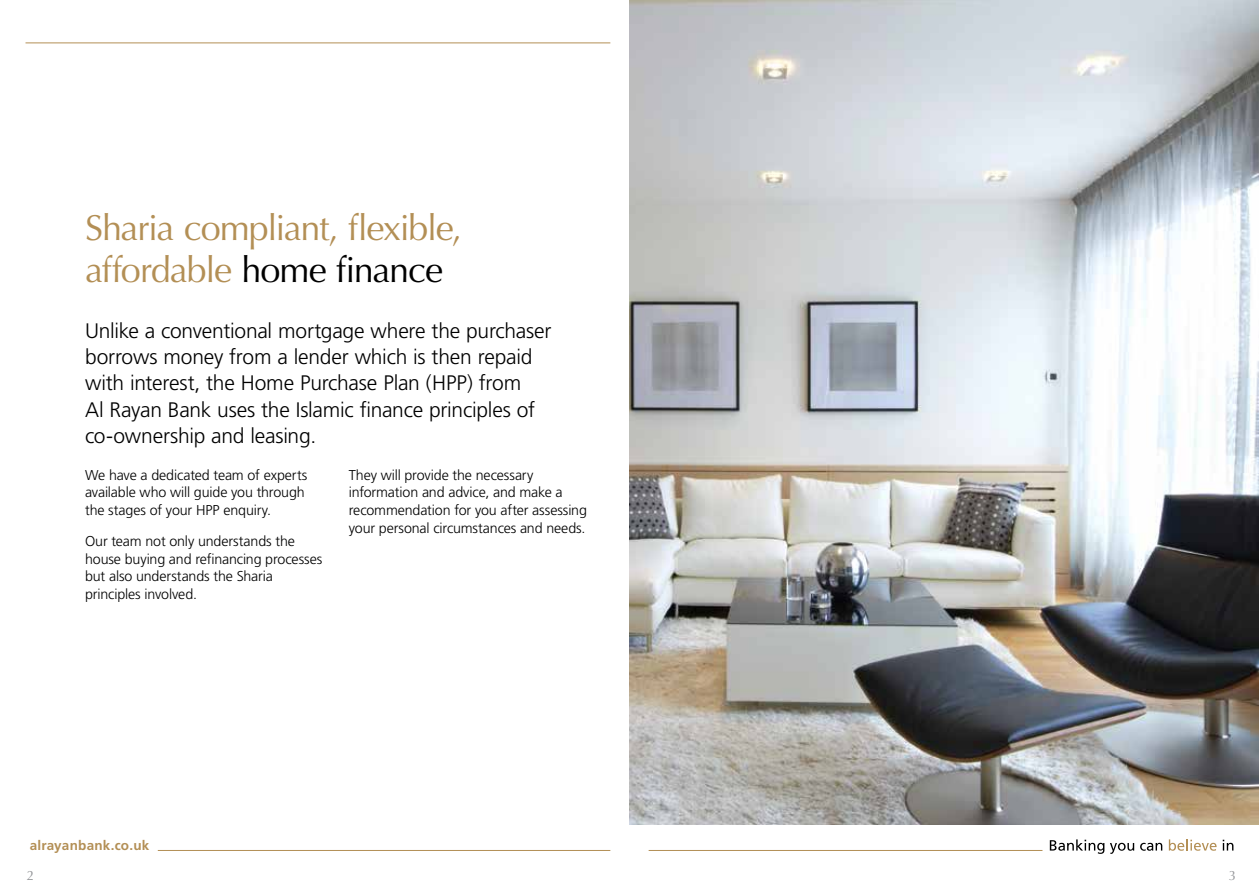
<style>
.page{position:relative;width:1259px;height:893px;background:#fff}
.page>*{position:absolute;margin:0;border:0;box-sizing:border-box;transform-origin:0 0}
.t1{font:36px/41.4px "Optima";letter-spacing:-.035em;color:#b38f55}
.t2{font:300 21px/26.2px "Frutiger";letter-spacing:-.01em;color:#000}
.t3{font:300 14.25px/17.9px "Frutiger";letter-spacing:-.01em;color:#000}
.t4{font:700 13.5px "Frutiger";letter-spacing:.015em;color:#b38f55}
.t5{font:13.5px "Optima";color:#939598}
.s1{color:#000}
</style>
<div class="page">
<svg style="left:1049px;top:839px;width:55px;height:15px"></svg>
<svg style="left:1110px;top:843px;width:24px;height:11px"></svg>
<svg style="left:1140px;top:843px;width:22px;height:8px"></svg>
<svg style="left:1168px;top:839px;width:48px;height:12px"></svg>
<svg style="left:1222px;top:840px;width:11px;height:10px"></svg>
<hr style="left:648px;top:850px;width:394px;height:1px;background:#b38f55">
<hr style="left:26px;top:43px;width:584px;height:1px;background:#b38f55">
<hr style="left:158px;top:850px;width:452px;height:1px;background:#b38f55">
<img style="left:629px;top:0;width:630px;height:825px">
<h1 class="t1" style="left:85px;top:208px;width:379px">Sharia compliant, flexible, affordable <span class="s1">home finance</span></h1>
<h2 class="t2" style="left:85px;top:318px;width:468px">Unlike a conventional mortgage where the purchaser borrows money from a lender which is then repaid with interest, the Home Purchase Plan (HPP) from<br>Al Rayan Bank uses the Islamic finance principles of co-ownership and leasing.</h2>
<p class="t3" style="left:85px;top:466px;width:224px">We have a dedicated team of experts available who will guide you through the stages of your HPP enquiry.</p>
<p class="t3" style="left:85px;top:532px;width:239px">Our team not only understands the house buying and refinancing processes but also understands the Sharia principles involved.</p>
<p class="t3" style="left:349px;top:466px;width:240px">They will provide the necessary information and advice, and make a recommendation for you after assessing your personal circumstances and needs.</p>
<p class="t4" style="left:30px;top:838px;width:121px">alrayanbank.co.uk</p>
<p class="t5" style="left:27px;top:867px;width:9px">2</p>
<p class="t5" style="left:1228px;top:867px;width:9px">3</p>
</div>
